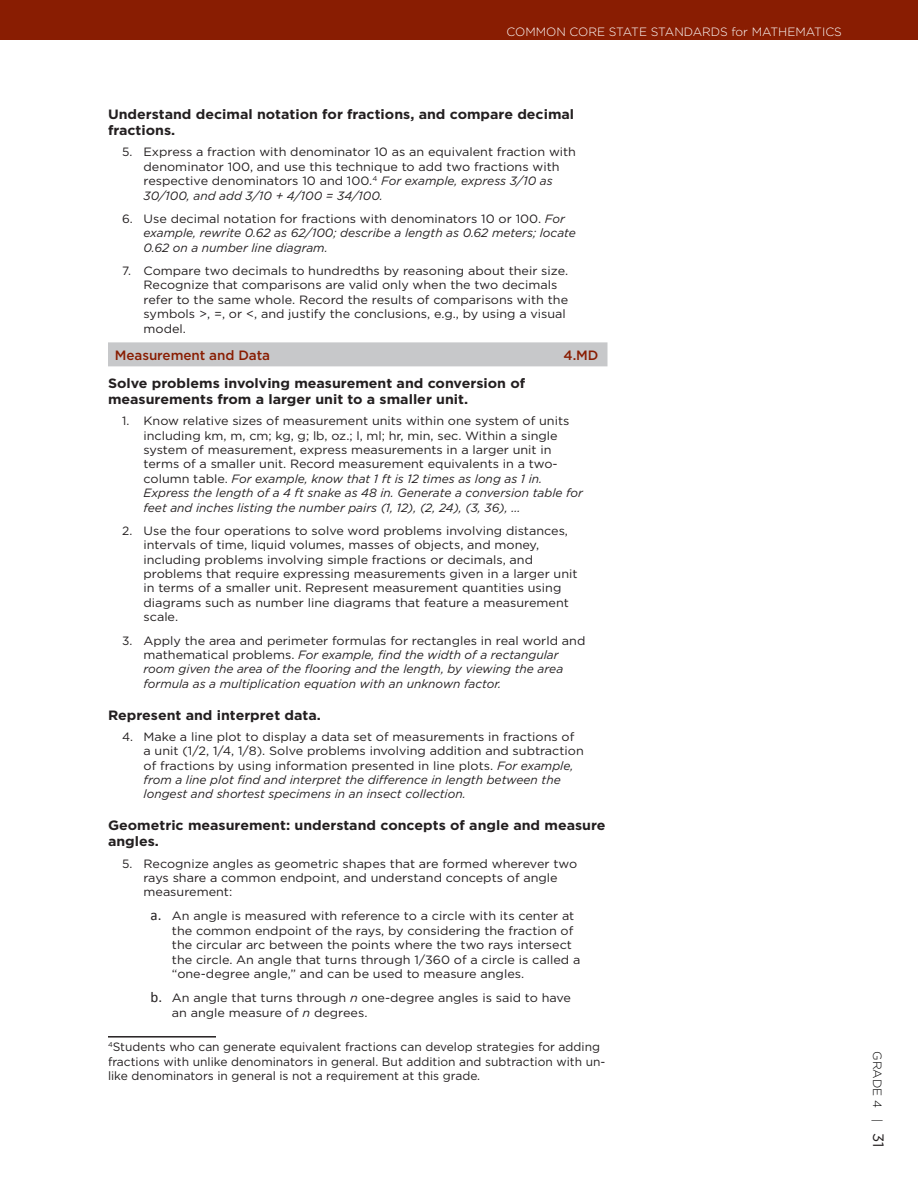
<style>
.page{position:relative;width:918px;height:1188px;background:#fff}
.page>*{position:absolute;margin:0;border:0;box-sizing:border-box;transform-origin:0 0}
.t1{font:700 13.5px/16.2px "Gotham";color:#231f20;scale:1.05 1}
.t2{font:500 13.5px "Gotham";letter-spacing:-.005em;color:#891d02}
.t3{font:12px/14.4px "Gotham";color:#231f20}
.t4{font:italic 12px/14.4px "Gotham";color:#231f20}
.t5{font:12px/14.4px "Gotham";color:#231f20;scale:1.05 1}
.t6{font:300 12px "Gotham";color:#fff}
.t7{font:300 12px "Gotham";color:#000}
.s1{font-style:italic}
.s2{font-style:normal}
.s3{font-family:"Calibri";font-size:15px}
.s4{font-weight:400;font-size:15px;color:#231f20}
</style>
<div class="page">
<div style="left:0;top:0;width:918px;height:40px;background:#891d02"></div>
<div style="left:108px;top:342px;width:500px;height:24px;background:#c7c8ca"></div>
<hr style="left:108px;top:1036px;width:108px;height:2px;background:#231f20">
<p class="t6" style="left:507px;top:24px;width:337px">COMMON CORE STATE STANDARDS for MATHEMATICS</p>
<p class="t1" style="left:108px;top:106px;width:446px">Understand decimal notation for fractions, and compare decimal fractions.</p>
<p class="t3" style="left:144px;top:145px;width:434px;text-indent:-21px">5. Express a fraction with denominator 10 as an equivalent fraction with denominator 100, and use this technique to add two fractions with respective denominators 10 and 100.<sup>4</sup> <span class="s1">For example, express 3/10 as 30/100, and add 3/10 + 4/100 = 34/100.</span></p>
<p class="t4" style="left:144px;top:211px;width:434px;text-indent:-21px"><span class="s2">6. Use decimal notation for fractions with denominators 10 or 100.</span> For example, rewrite 0.62 as 62/100; describe a length as 0.62 meters; locate<br>0.62 on a number line diagram.</p>
<p class="t3" style="left:144px;top:263px;width:426px;text-indent:-21px">7. Compare two decimals to hundredths by reasoning about their size.<br>Recognize that comparisons are valid only when the two decimals refer to the same whole. Record the results of comparisons with the symbols &gt;, =, or &lt;, and justify the conclusions, e.g., by using a visual model.</p>
<p class="t2" style="left:115px;top:346px;width:157px">Measurement and Data</p>
<p class="t2" style="left:564px;top:346px;width:36px">4.MD</p>
<p class="t1" style="left:108px;top:375px;width:399px">Solve problems involving measurement and conversion of measurements from a larger unit to a smaller unit.</p>
<p class="t3" style="left:144px;top:413px;width:441px;text-indent:-21px">1. Know relative sizes of measurement units within one system of units including km, m, cm; kg, g; lb, oz.; l, ml; hr, min, sec. Within a single system of measurement, express measurements in a larger unit in terms of a smaller unit. Record measurement equivalents in a two&shy;column table. <span class="s1">For example, know that 1 ft is 12 times as long as 1 in.<br>Express the length of a 4 ft snake as 48 in. Generate a conversion table for feet and inches listing the number pairs (1, 12), (2, 24), (3, 36), ...</span></p>
<p class="t3" style="left:144px;top:523px;width:436px;text-indent:-21px">2. Use the four operations to solve word problems involving distances, intervals of time, liquid volumes, masses of objects, and money, including problems involving simple fractions or decimals, and problems that require expressing measurements given in a larger unit in terms of a smaller unit. Represent measurement quantities using diagrams such as number line diagrams that feature a measurement scale.</p>
<p class="t4" style="left:144px;top:633px;width:443px;text-indent:-21px"><span class="s2">3. Apply the area and perimeter formulas for rectangles in real world and mathematical problems.</span> For example, find the width of a rectangular room given the area of the flooring and the length, by viewing the area formula as a multiplication equation with an unknown factor.</p>
<p class="t1" style="left:108px;top:706px;width:204px">Represent and interpret data.</p>
<p class="t3" style="left:144px;top:729px;width:442px;text-indent:-21px">4. Make a line plot to display a data set of measurements in fractions of a unit (1/2, 1/4, 1/8). Solve problems involving addition and subtraction of fractions by using information presented in line plots. <span class="s1">For example, from a line plot find and interpret the difference in length between the longest and shortest specimens in an insect collection.</span></p>
<p class="t1" style="left:108px;top:817px;width:475px">Geometric measurement: understand concepts of angle and measure angles.</p>
<p class="t3" style="left:144px;top:856px;width:435px;text-indent:-21px">5. Recognize angles as geometric shapes that are formed wherever two rays share a common endpoint, and understand concepts of angle measurement:</p>
<p class="t5" style="left:172px;top:909px;width:390px;text-indent:-21px"><span class="s3">a.</span> An angle is measured with reference to a circle with its center at the common endpoint of the rays, by considering the fraction of the circular arc between the points where the two rays intersect the circle. An angle that turns through 1/360 of a circle is called a “one-degree angle,” and can be used to measure angles.</p>
<p class="t5" style="left:172px;top:991px;width:382px;text-indent:-21px"><span class="s3">b.</span> An angle that turns through <span class="s1">n</span> one-degree angles is said to have an angle measure of <span class="s1">n</span> degrees.</p>
<p class="t3" style="left:108px;top:1040px;width:499px"><sup>4</sup>Students who can generate equivalent fractions can develop strategies for adding fractions with unlike denominators in general. But addition and subtraction with un&shy;like denominators in general is not a requirement at this grade.</p>
<p class="t7" style="left:885px;top:1051px;width:98px;rotate:90deg">GRADE 4 | <span class="s4">31</span></p>
</div>
